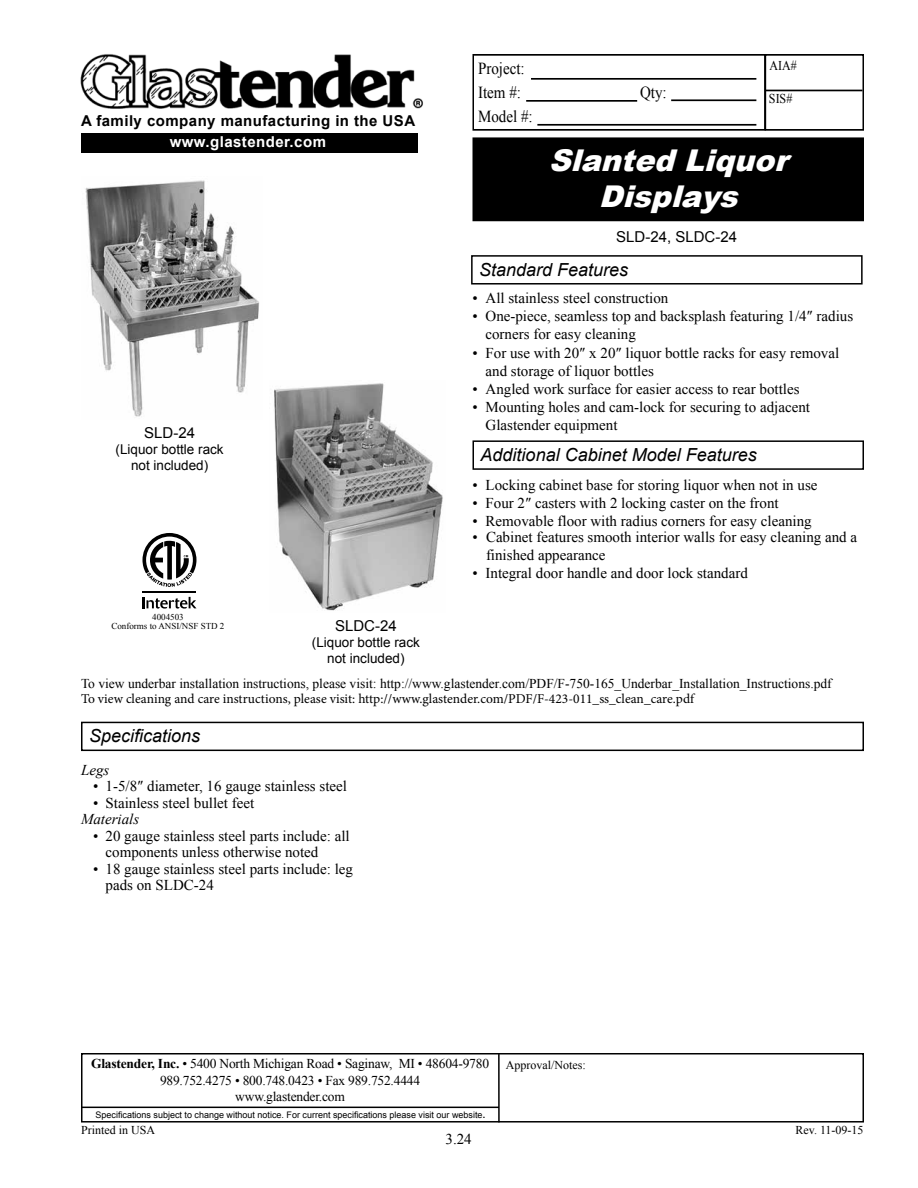
<style>
.page{position:relative;width:918px;height:1188px;background:#fff}
.page>*{position:absolute;margin:0;border:0;box-sizing:border-box;transform-origin:0 0}
.t1{font:italic 900 30px/36px "Arial";color:#fff;text-align:center}
.t2{font:italic 18px "Arial";color:#000}
.t3{font:16.8px/23.5px "Times New Roman";color:#000;scale:.89 1}
.t4{font:15px/18px "Times New Roman";color:#000}
.t5{font:700 15px "Arial";letter-spacing:.03em;color:#000}
.t6{font:15px "Arial";color:#000}
.t7{font:700 15px "Arial";letter-spacing:.03em;color:#fff}
.t8{font:italic 15px "Times New Roman";color:#000}
.t9{font:13.5px/16.2px "Times New Roman";color:#000;text-align:center}
.t10{font:13.5px "Minion Pro";color:#000}
.t11{font:13.5px/16.2px "Arial";color:#000;text-align:center}
.t12{font:13.5px "Times New Roman";color:#000;scale:.89 1}
.t13{font:12px "Times New Roman";color:#000}
.t14{font:9px "Arial";color:#000}
.t15{font:9px/9px "Times New Roman";color:#000;text-align:center}
.s1{font-weight:700}
</style>
<div class="page">
<div style="left:473px;top:138px;width:390px;height:82px;background:#000"></div>
<div style="left:472px;top:137px;width:392px;height:84px;border:2px solid #000"></div>
<div style="left:81px;top:1053px;width:783px;height:70px;border:2px solid #000"></div>
<hr style="left:498px;top:1054px;width:2px;height:68px;background:#000">
<hr style="left:81px;top:1107px;width:418px;height:1px;background:#000">
<div style="left:472px;top:54px;width:294px;height:77px;border:2px solid #000"></div>
<hr style="left:531px;top:78px;width:225px;height:2px;background:#000">
<hr style="left:526px;top:100px;width:111px;height:2px;background:#000">
<hr style="left:671px;top:99px;width:85px;height:2px;background:#000">
<hr style="left:537px;top:124px;width:219px;height:2px;background:#000">
<div style="left:765px;top:54px;width:99px;height:77px;border:2px solid #000"></div>
<hr style="left:765px;top:90px;width:97px;height:1px;background:#000">
<img style="left:80px;top:54px;width:343px;height:55px">
<div style="left:81px;top:133px;width:336px;height:20px;background:#000"></div>
<div style="left:81px;top:722px;width:783px;height:29px;border:2px solid #000"></div>
<div style="left:471px;top:255px;width:392px;height:30px;border:2px solid #000"></div>
<div style="left:472px;top:440px;width:392px;height:30px;border:2px solid #000"></div>
<img style="left:85px;top:180px;width:174px;height:237px">
<img style="left:274px;top:383px;width:169px;height:228px">
<svg style="left:142px;top:597px;width:54px;height:12px"></svg>
<hr style="left:142px;top:591px;width:54px;height:1px;background:#000">
<svg style="left:142px;top:533px;width:54px;height:54px"></svg>
<p class="t5" style="left:81px;top:110px;width:336px">A family company manufacturing in the USA</p>
<p class="t7" style="left:170px;top:131px;width:158px">www.glastender.com</p>
<p class="t6" style="left:144px;top:422px;width:52px">SLD-24</p>
<p class="t11" style="left:116px;top:441px;width:110px">(Liquor bottle rack not included)</p>
<p class="t3" style="left:478px;top:57px;width:54px">Project:<br>Item #:</p>
<p class="t3" style="left:478px;top:104px;width:63px">Model #:</p>
<p class="t3" style="left:640px;top:80px;width:31px">Qty:</p>
<p class="t12" style="left:770px;top:56px;width:32px">AIA#</p>
<p class="t12" style="left:769px;top:90px;width:28px">SIS#</p>
<h1 class="t1" style="left:549px;top:142px;width:251px">SlantedLiquor<br>Displays</h1>
<p class="t6" style="left:616px;top:227px;width:122px">SLD-24, SLDC-24</p>
<p class="t2" style="left:479px;top:258px;width:151px">Standard Features</p>
<p class="t4" style="left:472px;top:289px;width:197px">• All stainless steel construction</p>
<p class="t4" style="left:486px;top:307px;width:369px;text-indent:-13px">• One-piece, seamless top and backsplash featuring 1/4″ radius corners for easy cleaning</p>
<p class="t4" style="left:486px;top:343px;width:355px;text-indent:-13px">• For use with 20″ x 20″ liquor bottle racks for easy removal and storage of liquor bottles</p>
<p class="t4" style="left:473px;top:379px;width:329px">• Angled work surface for easier access to rear bottles</p>
<p class="t4" style="left:486px;top:397px;width:326px;text-indent:-13px">• Mounting holes and cam-lock for securing to adjacent<br>Glastender equipment</p>
<p class="t2" style="left:481px;top:443px;width:278px">Additional Cabinet Model Features</p>
<p class="t4" style="left:472px;top:475px;width:347px">• Locking cabinet base for storing liquor when not in use</p>
<p class="t4" style="left:472px;top:493px;width:308px">• Four 2″ casters with 2 locking caster on the front</p>
<p class="t4" style="left:472px;top:512px;width:341px">• Removable floor with radius corners for easy cleaning</p>
<p class="t4" style="left:486px;top:528px;width:373px;text-indent:-14px">• Cabinet features smooth interior walls for easy cleaning and a finished appearance</p>
<p class="t4" style="left:472px;top:564px;width:277px">• Integral door handle and door lock standard</p>
<p class="t15" style="left:111px;top:612px;width:115px">4004503<br>Conforms to ANSI/NSF STD 2</p>
<p class="t6" style="left:335px;top:615px;width:63px">SLDC-24</p>
<p class="t11" style="left:312px;top:634px;width:110px">(Liquor bottle rack not included)</p>
<p class="t9" style="left:81px;top:675px;width:752px">To view underbar installation instructions, please visit: http://www.glastender.com/PDF/F-750-165_Underbar_Installation_Instructions.pdf</p>
<p class="t10" style="left:81px;top:690px;width:615px">To view cleaning and care instructions, please visit: http://www.glastender.com/PDF/F-423-011_ss_clean_care.pdf</p>
<p class="t2" style="left:89px;top:724px;width:113px">Specifications</p>
<p class="t8" style="left:81px;top:760px;width:30px">Legs</p>
<p class="t4" style="left:93px;top:777px;width:255px">• 1-5/8″ diameter, 16 gauge stainless steel</p>
<p class="t4" style="left:93px;top:794px;width:163px">• Stainless steel bullet feet</p>
<p class="t8" style="left:81px;top:809px;width:60px">Materials</p>
<p class="t4" style="left:106px;top:827px;width:246px;line-height:16.5px;text-indent:-12px">• 20 gauge stainless steel parts include: all components unless otherwise noted</p>
<p class="t4" style="left:106px;top:860px;width:249px;line-height:16.5px;text-indent:-12px">• 18 gauge stainless steel parts include: leg pads on SLDC-24</p>
<p class="t9" style="left:91px;top:1056px;width:399px"><span class="s1">Glastender, Inc.</span> • 5400 North Michigan Road • Saginaw, MI • 48604-9780<br>989.752.4275 • 800.748.0423 • Fax 989.752.4444<br>www.glastender.com</p>
<p class="t13" style="left:506px;top:1057px;width:81px">Approval/Notes:</p>
<p class="t14" style="left:96px;top:1108px;width:391px">Specifications subject to change without notice. For current specifications please visit our website<span class="s1">.</span></p>
<p class="t13" style="left:81px;top:1122px;width:76px">Printed in USA</p>
<p class="t4" style="left:446px;top:1130px;width:28px">3.24</p>
<p class="t13" style="left:795px;top:1122px;width:70px">Rev. 11-09-15</p>
</div>
